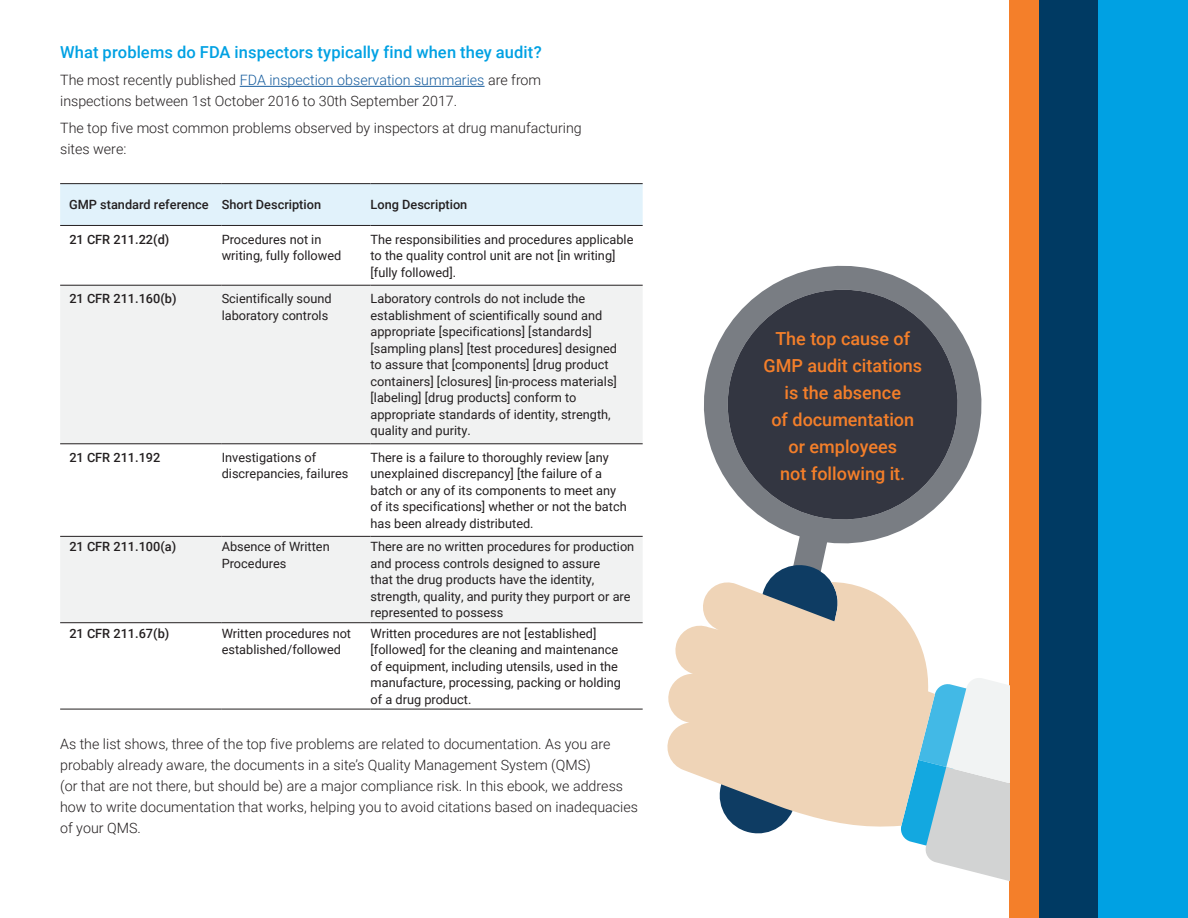
<style>
.page{position:relative;width:1188px;height:918px;background:#fff}
.page>*{position:absolute;margin:0;border:0;box-sizing:border-box;transform-origin:0 0}
.t1{font:500 18px/27px "Roboto";color:#f47f2a;text-align:center}
.t2{font:500 16.5px "Roboto";letter-spacing:.005em;color:#00a1e3}
.t3{font:300 14.25px/21px "Roboto";color:#231f20}
.t4{font:12.75px/16.5px "Roboto";color:#231f20}
.t5{font:500 12.75px "Roboto";color:#231f20}
.s1{color:#175d9e}
</style>
<div class="page">
<div style="left:1039px;top:0;width:60px;height:918px;background:#003a63"></div>
<div style="left:1099px;top:0;width:89px;height:918px;background:#00a1e3"></div>
<div style="left:1009px;top:0;width:30px;height:918px;background:#f47f2a"></div>
<hr style="left:240px;top:86px;width:245px;height:1px;background:#175d9e">
<div style="left:60px;top:184px;width:583px;height:41px;background:#e1f2fb"></div>
<svg style="left:60px;top:284px;width:583px;height:425px"></svg>
<svg style="left:60px;top:286px;width:583px;height:336px;fill:#f1f2f2"></svg>
<hr style="left:60px;top:285px;width:162px;height:1px;background:#231f20">
<hr style="left:222px;top:285px;width:149px;height:1px;background:#231f20">
<hr style="left:371px;top:285px;width:272px;height:1px;background:#231f20">
<hr style="left:60px;top:444px;width:162px;height:1px;background:#231f20">
<hr style="left:222px;top:444px;width:149px;height:1px;background:#231f20">
<hr style="left:371px;top:444px;width:272px;height:1px;background:#231f20">
<hr style="left:60px;top:536px;width:162px;height:1px;background:#231f20">
<hr style="left:222px;top:536px;width:149px;height:1px;background:#231f20">
<hr style="left:371px;top:536px;width:272px;height:1px;background:#231f20">
<hr style="left:60px;top:622px;width:162px;height:1px;background:#231f20">
<hr style="left:222px;top:622px;width:149px;height:1px;background:#231f20">
<hr style="left:371px;top:622px;width:272px;height:1px;background:#231f20">
<hr style="left:60px;top:183px;width:162px;height:1px;background:#231f20">
<hr style="left:222px;top:183px;width:149px;height:1px;background:#231f20">
<hr style="left:371px;top:183px;width:272px;height:1px;background:#231f20">
<hr style="left:60px;top:225px;width:162px;height:1px;background:#231f20">
<hr style="left:222px;top:225px;width:149px;height:1px;background:#231f20">
<hr style="left:371px;top:225px;width:272px;height:1px;background:#231f20">
<hr style="left:60px;top:709px;width:162px;height:1px;background:#231f20">
<hr style="left:222px;top:709px;width:149px;height:1px;background:#231f20">
<hr style="left:371px;top:709px;width:272px;height:1px;background:#231f20">
<svg style="left:704px;top:265px;width:278px;height:279px"></svg>
<svg style="left:717px;top:279px;width:251px;height:251px;background:#595c64"></svg>
<svg style="left:716px;top:530px;width:125px;height:304px"></svg>
<svg style="left:901px;top:678px;width:108px;height:203px"></svg>
<svg style="left:667px;top:579px;width:268px;height:250px;fill:#efd4b7"></svg>
<p class="t2" style="left:60px;top:41px;width:483px">What problems do FDA inspectors typically find when they audit?</p>
<p class="t3" style="left:60px;top:69px;width:483px">The most recently published <span class="s1">FDA inspection observation summaries</span> are from inspections between 1st October 2016 to 30th September 2017.</p>
<p class="t3" style="left:60px;top:117px;width:523px">The top five most common problems observed by inspectors at drug manufacturing sites were:</p>
<p class="t5" style="left:69px;top:196px;width:254px">GMP standard reference Short Description</p>
<p class="t5" style="left:371px;top:196px;width:98px">Long Description</p>
<p class="t5" style="left:69px;top:230px;width:102px">21 CFR 211.22(d)</p>
<p class="t4" style="left:222px;top:230px;width:121px">Procedures not in writing, fully followed</p>
<p class="t4" style="left:371px;top:230px;width:264px">The responsibilities and procedures applicable to the quality control unit are not [in writing] [fully followed].</p>
<p class="t5" style="left:69px;top:290px;width:109px">21 CFR 211.160(b)</p>
<p class="t4" style="left:222px;top:290px;width:112px">Scientifically sound laboratory controls</p>
<p class="t4" style="left:371px;top:290px;width:248px">Laboratory controls do not include the establishment of scientifically sound and appropriate [specifications] [standards] [sampling plans] [test procedures] designed to assure that [components] [drug product containers] [closures] [in-process materials] [labeling] [drug products] conform to appropriate standards of identity, strength, quality and purity.</p>
<p class="t5" style="left:69px;top:448px;width:93px">21 CFR 211.192</p>
<p class="t4" style="left:222px;top:449px;width:128px">Investigations of discrepancies, failures</p>
<p class="t4" style="left:371px;top:449px;width:258px">There is a failure to thoroughly review [any unexplained discrepancy] [the failure of a batch or any of its components to meet any of its specifications] whether or not the batch has been already distributed.</p>
<p class="t5" style="left:69px;top:538px;width:108px">21 CFR 211.100(a)</p>
<p class="t4" style="left:222px;top:538px;width:109px">Absence of Written<br>Procedures</p>
<p class="t4" style="left:371px;top:538px;width:265px">There are no written procedures for production and process controls designed to assure<br>that the drug products have the identity, strength, quality, and purity they purport or are represented to possess</p>
<p class="t5" style="left:69px;top:624px;width:102px">21 CFR 211.67(b)</p>
<p class="t4" style="left:222px;top:624px;width:131px">Written procedures not established/followed</p>
<p class="t4" style="left:371px;top:624px;width:252px">Written procedures are not [established] [followed] for the cleaning and maintenance of equipment, including utensils, used in the manufacture, processing, packing or holding of a drug product.</p>
<p class="t3" style="left:60px;top:733px;width:579px">As the list shows, three of the top five problems are related to documentation. As you are probably already aware, the documents in a site’s Quality Management System (QMS)<br>(or that are not there, but should be) are a major compliance risk. In this ebook, we address how to write documentation that works, helping you to avoid citations based on inadequacies of your QMS.</p>
<h1 class="t1" style="left:763px;top:325px;width:160px">The top cause of<br>GMP audit citations is the absence<br>of documentation or employees<br>not following it.</h1>
</div>
